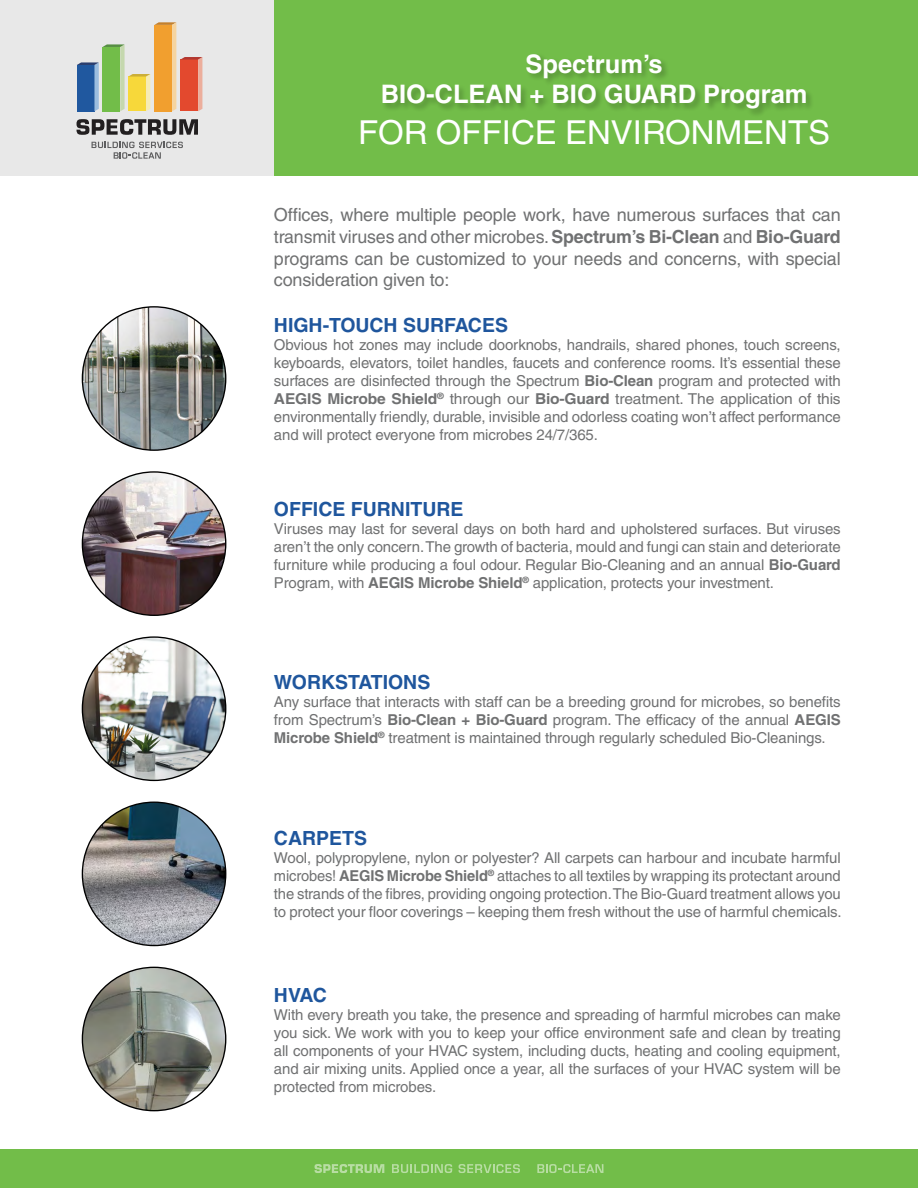
<style>
.page{position:relative;width:918px;height:1188px;background:#fff}
.page>*{position:absolute;margin:0;border:0;box-sizing:border-box;transform-origin:0 0}
.t1{font:33px "Helvetica LT";color:#fff}
.t2{font:700 25.5px/30.6px "Helvetica LT";color:#fff;text-align:center}
.t3{font:700 19.5px "Helvetica LT";color:#1f569d}
.t4{font:18px/21.6px "Helvetica LT";letter-spacing:-.01em;color:#707172;text-align:justify}
.t5{font:15px/18px "Helvetica LT";letter-spacing:-.01em;color:#707172;text-align:justify}
.s1{font-weight:700}
</style>
<div class="page">
<div style="left:274px;top:0;width:644px;height:176px;background:#72bd49"></div>
<div style="left:0;top:1149px;width:918px;height:39px;background:#72bd49"></div>
<div style="left:0;top:0;width:274px;height:176px;background:#e8e8e8"></div>
<div style="left:381px;top:52px;width:433px;height:66px;background:#000;opacity:.25"></div>
<svg style="left:77px;top:22px;width:125px;height:89px"></svg>
<svg style="left:76px;top:119px;width:122px;height:16px"></svg>
<svg style="left:92px;top:142px;width:91px;height:17px"></svg>
<img style="left:82px;top:307px;width:144px;height:143px;border-radius:72px">
<img style="left:82px;top:637px;width:144px;height:143px;border-radius:72px">
<img style="left:82px;top:472px;width:144px;height:143px;border-radius:72px">
<img style="left:82px;top:802px;width:144px;height:144px;border-radius:72px">
<img style="left:82px;top:967px;width:144px;height:144px;border-radius:72px">
<svg style="left:392px;top:1164px;width:60px;height:9px"></svg>
<svg style="left:459px;top:1164px;width:61px;height:9px"></svg>
<svg style="left:315px;top:1164px;width:69px;height:9px"></svg>
<svg style="left:537px;top:1164px;width:66px;height:9px"></svg>
<h2 class="t2" style="left:381px;top:48px;width:428px">Spectrum’s<br>BIO-CLEAN + BIO GUARD Program</h2>
<h1 class="t1" style="left:358px;top:113px;width:474px">FOR OFFICE ENVIRONMENTS</h1>
<p class="t4" style="left:274px;top:204px;width:568px">Offices, where multiple people work, have numerous surfaces that can transmit viruses and other microbes. <span class="s1">Spectrum’s Bi-Clean</span> and <span class="s1">Bio-Guard </span>programs can be customized to your needs and concerns, with special consideration given to:</p>
<h3 class="t3" style="left:274px;top:313px;width:236px">HIGH-TOUCH SURFACES</h3>
<p class="t5" style="left:274px;top:336px;width:568px">Obvious hot zones may include doorknobs, handrails, shared phones, touch screens, keyboards, elevators, toilet handles, faucets and conference rooms. It’s essential these surfaces are disinfected through the Spectrum <span class="s1">Bio-Clean</span> program and protected with <span class="s1">AEGIS Microbe Shield</span><sup>®</sup> through our <span class="s1">Bio-Guard</span> treatment. The application of this environmentally friendly, durable, invisible and odorless coating won’t affect performance and will protect everyone from microbes 24/7/365.</p>
<h3 class="t3" style="left:274px;top:498px;width:191px">OFFICE FURNITURE</h3>
<p class="t5" style="left:274px;top:520px;width:568px">Viruses may last for several days on both hard and upholstered surfaces. But viruses aren’t the only concern. The growth of bacteria, mould and fungi can stain and deteriorate furniture while producing a foul odour. Regular Bio-Cleaning and an annual <span class="s1">Bio-Guard </span>Program, with <span class="s1">AEGIS Microbe Shield</span><sup>®</sup> application, protects your investment.</p>
<h3 class="t3" style="left:274px;top:671px;width:158px">WORKSTATIONS</h3>
<p class="t5" style="left:274px;top:693px;width:568px">Any surface that interacts with staff can be a breeding ground for microbes, so benefits from Spectrum’s <span class="s1">Bio-Clean + Bio-Guard</span> program. The efficacy of the annual <span class="s1">AEGIS Microbe Shield</span><sup>®</sup> treatment is maintained through regularly scheduled Bio-Cleanings.</p>
<h3 class="t3" style="left:274px;top:827px;width:95px">CARPETS</h3>
<p class="t5" style="left:274px;top:849px;width:569px">Wool, polypropylene, nylon or polyester? All carpets can harbour and incubate harmful microbes! <span class="s1">AEGIS Microbe Shield</span><sup>®</sup> attaches to all textiles by wrapping its protectant around the strands of the fibres, providing ongoing protection. The Bio-Guard treatment allows you to protect your floor coverings – keeping them fresh without the use of harmful chemicals.</p>
<h3 class="t3" style="left:274px;top:983px;width:54px">HVAC</h3>
<p class="t5" style="left:274px;top:1005px;width:568px">With every breath you take, the presence and spreading of harmful microbes can make you sick. We work with you to keep your office environment safe and clean by treating all components of your HVAC system, including ducts, heating and cooling equipment, and air mixing units. Applied once a year, all the surfaces of your HVAC system will be protected from microbes.</p>
</div>
